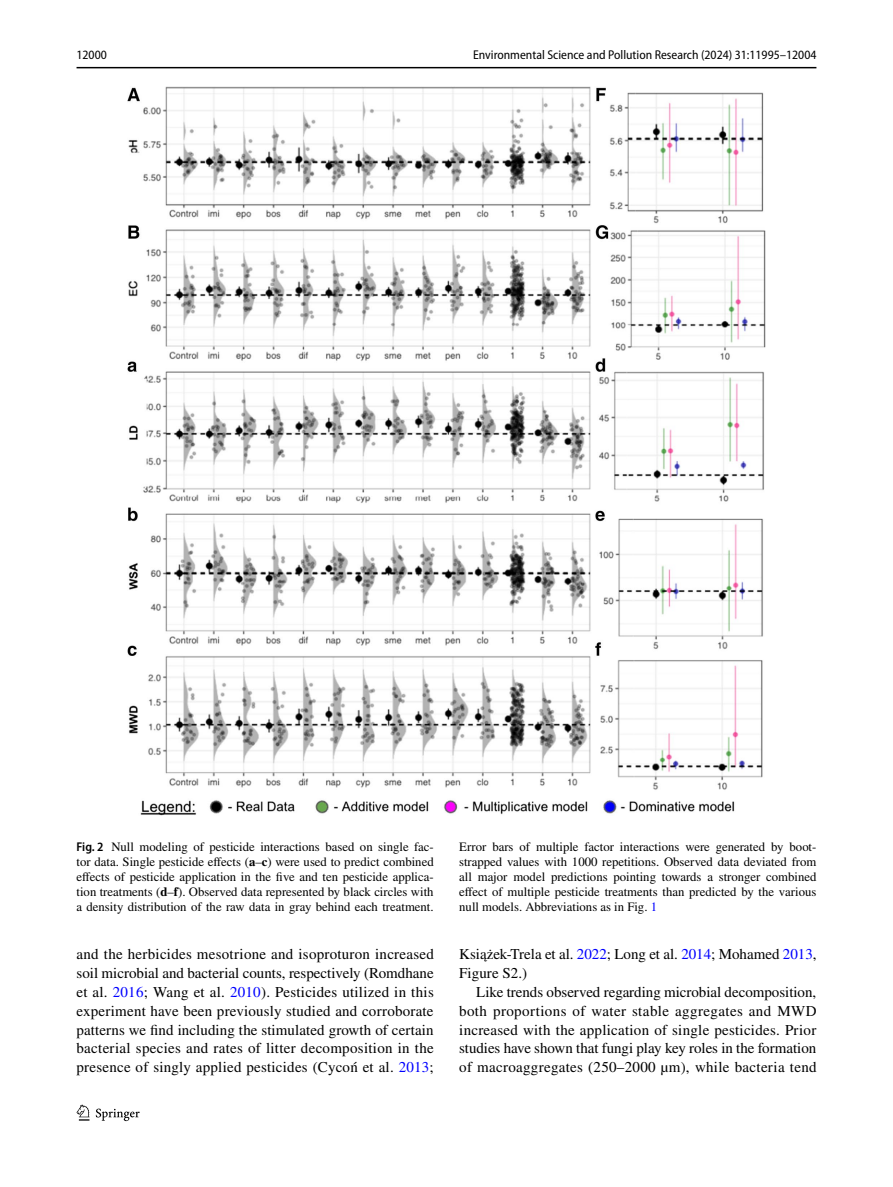
<style>
.page{position:relative;width:893px;height:1187px;background:#fff}
.page>*{position:absolute;margin:0;border:0;box-sizing:border-box;transform-origin:0 0}
.t1{font:15px/18.8px "STIX";letter-spacing:.015em;color:#000;text-align:justify}
.t2{font:12.75px/15px "STIX";color:#000;text-align:justify}
.t3{font:semi-condensed 12.75px "Myriad Pro";color:#000}
.s1{font-family:"Myriad Pro";font-weight:600;font-stretch:semi-condensed}
.s2{font-weight:700}
.s3{color:#00f}
</style>
<div class="page">
<hr style="left:77px;top:67px;width:739px;height:1px;background:#000">
<svg style="left:77px;top:1104px;width:12px;height:16px"></svg>
<svg style="left:96px;top:1108px;width:44px;height:12px"></svg>
<img style="left:127px;top:87px;width:638px;height:728px">
<p class="t3" style="left:77px;top:48px;width:32px">12000</p>
<p class="t3" style="left:473px;top:48px;width:345px">Environmental Science and Pollution Research (2024) 31:11995–12004</p>
<p class="t2" style="left:77px;top:840px;width:359px"><span class="s1">Fig. 2</span> Null modeling of pesticide interactions based on single fac&shy;tor data. Single pesticide effects (<span class="s2">a</span>–<span class="s2">c</span>) were used to predict combined effects of pesticide application in the five and ten pesticide applica&shy;tion treatments (<span class="s2">d</span>–<span class="s2">f</span>). Observed data represented by black circles with a density distribution of the raw data in gray behind each treatment.</p>
<p class="t2" style="left:459px;top:840px;width:359px">Error bars of multiple factor interactions were generated by boot&shy;strapped values with 1000 repetitions. Observed data deviated from all major model predictions pointing towards a stronger combined effect of multiple pesticide treatments than predicted by the various null models. Abbreviations as in Fig. <span class="s3">1</span></p>
<p class="t1" style="left:77px;top:946px;width:359px">and the herbicides mesotrione and isoproturon increased soil microbial and bacterial counts, respectively (Romdhane et al. <span class="s3">2016</span>; Wang et al. <span class="s3">2010</span>). Pesticides utilized in this experiment have been previously studied and corroborate patterns we find including the stimulated growth of certain bacterial species and rates of litter decomposition in the presence of singly applied pesticides (Cycoń et al. <span class="s3">2013</span>;</p>
<p class="t1" style="left:459px;top:946px;width:359px">Książek-Trela et al. <span class="s3">2022</span>; Long et al. <span class="s3">2014</span>; Mohamed <span class="s3">2013</span>,<br>Figure S2.)</p>
<p class="t1" style="left:459px;top:983px;width:359px;text-indent:17px">Like trends observed regarding microbial decomposition, both proportions of water stable aggregates and MWD increased with the application of single pesticides. Prior studies have shown that fungi play key roles in the formation of macroaggregates (250–2000 µm), while bacteria tend</p>
</div>
